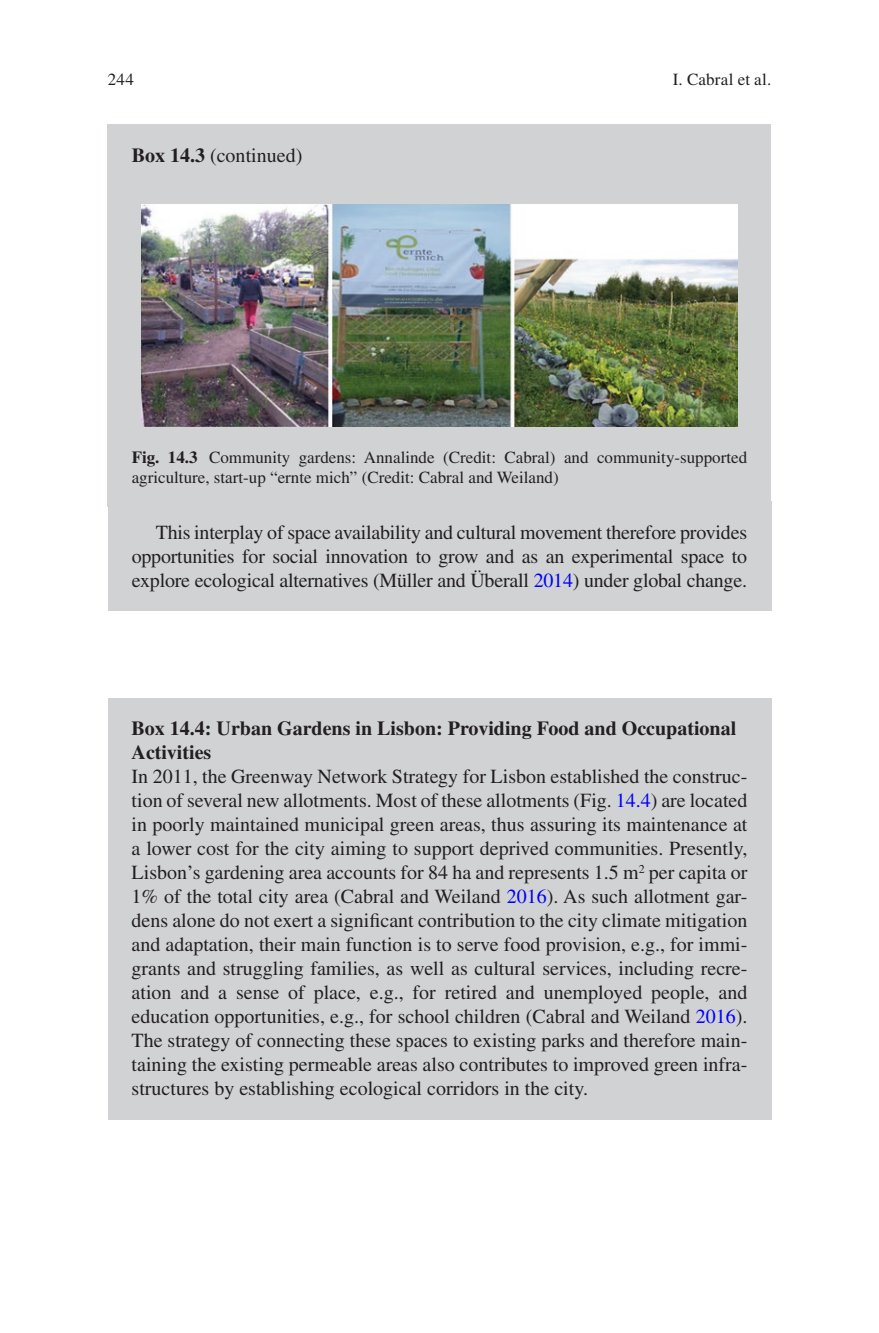
<style>
.page{position:relative;width:879px;height:1333px;background:#fff}
.page>*{position:absolute;margin:0;border:0;box-sizing:border-box;transform-origin:0 0}
.t1{font:20px/24px "Cjdhwm Kcjdby Times LT Std";color:#231f20;text-align:justify}
.t2{font:700 20px/24px "Nscdry Lkpcwc Times LT Std";color:#231f20}
.t3{font:17px/20px "Cjdhwm Kcjdby Times LT Std";color:#231f20}
.t4{font:17px "Jdtbqs Qswwty Times LT Std";letter-spacing:.01em;color:#231f20}
.s1{font-family:"Nscdry Lkpcwc Times LT Std";font-weight:700}
.s2{color:#0000fa}
</style>
<div class="page">
<div style="left:108px;top:698px;width:663px;height:421px;background:#d1d2d4"></div>
<div style="left:108px;top:124px;width:663px;height:382px;background:#d1d2d4"></div>
<img style="left:141px;top:204px;width:597px;height:223px">
<div style="left:108px;top:501px;width:663px;height:110px;background:#d1d2d4"></div>
<p class="t3" style="left:108px;top:69px;width:28px">244</p>
<p class="t1" style="left:132px;top:143px;width:172px"><span class="s1">Box 14.3</span> (continued)</p>
<p class="t4" style="left:673px;top:70px;width:100px">I. Cabral et al.</p>
<p class="t3" style="left:132px;top:447px;width:617px"><span class="s1">Fig. 14.3</span> Community gardens: Annalinde (Credit: Cabral) and community-supported agriculture, start-up “ernte mich” (Credit: Cabral and Weiland)</p>
<p class="t1" style="left:132px;top:520px;width:617px;text-indent:24px">This interplay of space availability and cultural movement therefore provides opportunities for social innovation to grow and as an experimental space to explore ecological alternatives (Müller and Überall <span class="s2">2014</span>) under global change.</p>
<p class="t2" style="left:132px;top:716px;width:606px">Box 14.4: Urban Gardens in Lisbon: Providing Food and Occupational<br>Activities</p>
<p class="t1" style="left:132px;top:764px;width:617px">In 2011, the Greenway Network Strategy for Lisbon established the construc&shy;tion of several new allotments. Most of these allotments (Fig. <span class="s2">14.4</span>) are located in poorly maintained municipal green areas, thus assuring its maintenance at a lower cost for the city aiming to support deprived communities. Presently, Lisbon’s gardening area accounts for 84 ha and represents 1.5 m<sup>2</sup> per capita or 1% of the total city area (Cabral and Weiland <span class="s2">2016</span>). As such allotment gar&shy;dens alone do not exert a significant contribution to the city climate mitigation and adaptation, their main function is to serve food provision, e.g., for immi&shy;grants and struggling families, as well as cultural services, including recre&shy;ation and a sense of place, e.g., for retired and unemployed people, and education opportunities, e.g., for school children (Cabral and Weiland <span class="s2">2016</span>).<br>The strategy of connecting these spaces to existing parks and therefore main&shy;taining the existing permeable areas also contributes to improved green infra&shy;structures by establishing ecological corridors in the city.</p>
</div>
